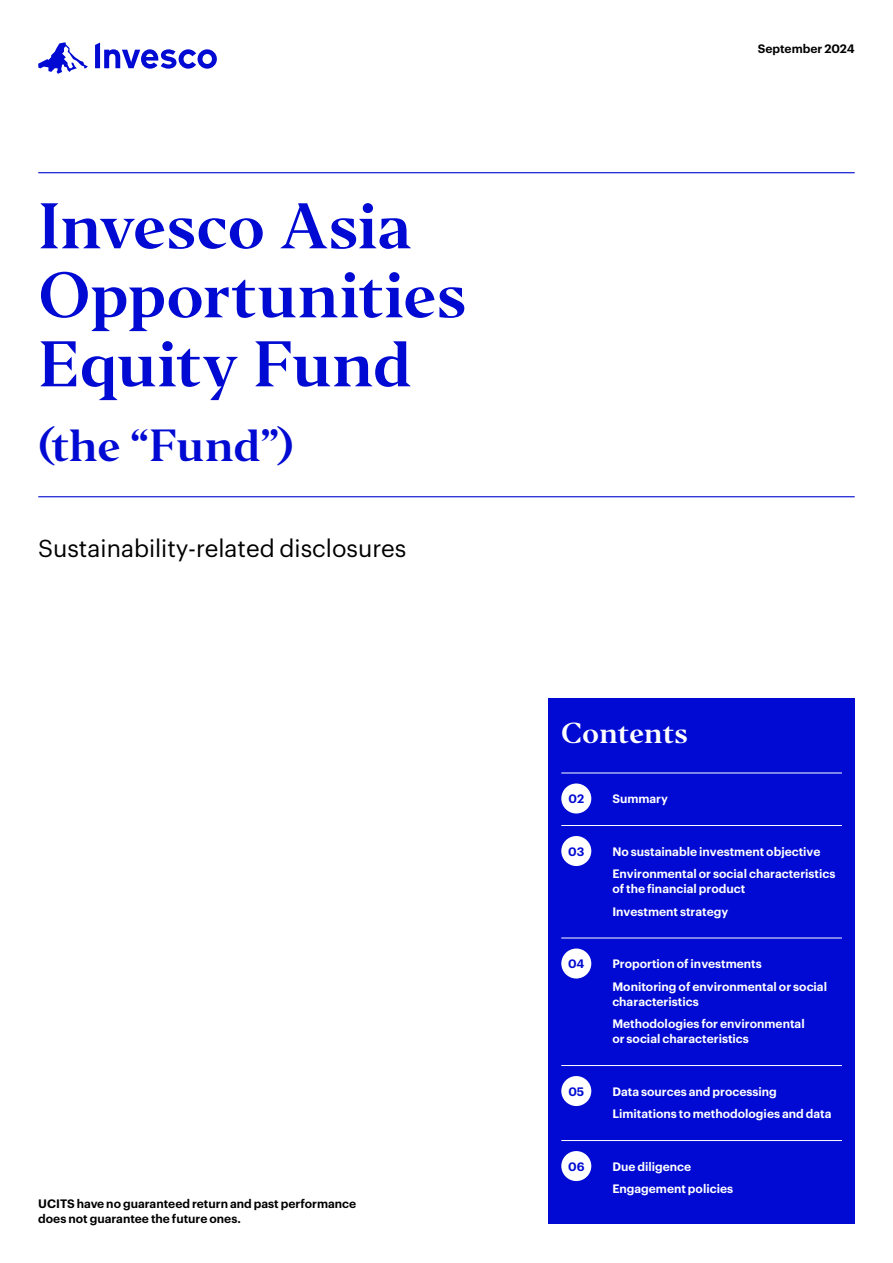
<style>
.page{position:relative;width:893px;height:1263px;background:#fff}
.page>*{position:absolute;margin:0;border:0;box-sizing:border-box;transform-origin:0 0}
.t1{font:60px/69px "Invesco Editor";letter-spacing:-.015em;color:#000ad2}
.t2{font:42px "Invesco Editor";letter-spacing:-.01em;color:#000ad2}
.t3{font:27px "Invesco Editor";color:#fff}
.t4{font:24px "Graphik";color:#000}
.t5{font:600 12px/22.5px "Graphik";color:#fff}
.t6{font:600 12px/15px "Graphik";color:#000}
.t7{font:600 12px "Graphik";color:#000ad2}
</style>
<div class="page">
<svg style="left:38px;top:43px;width:50px;height:31px"></svg>
<svg style="left:95px;top:43px;width:122px;height:26px"></svg>
<hr style="left:38px;top:172px;width:817px;height:1px;background:#000ad2">
<hr style="left:38px;top:496px;width:817px;height:1px;background:#000ad2">
<div style="left:549px;top:698px;width:306px;height:525px;background:#000ad2"></div>
<hr style="left:561px;top:773px;width:281px;height:1px;background:#fff">
<hr style="left:561px;top:825px;width:281px;height:1px;background:#fff">
<hr style="left:561px;top:938px;width:281px;height:1px;background:#fff">
<hr style="left:561px;top:1065px;width:281px;height:1px;background:#fff">
<hr style="left:561px;top:1140px;width:281px;height:1px;background:#fff">
<div style="left:561px;top:783px;width:30px;height:30px;background:#fff;border-radius:50%"></div>
<div style="left:561px;top:836px;width:30px;height:30px;background:#fff;border-radius:50%"></div>
<div style="left:561px;top:948px;width:30px;height:30px;background:#fff;border-radius:50%"></div>
<div style="left:561px;top:1076px;width:30px;height:30px;background:#fff;border-radius:50%"></div>
<div style="left:561px;top:1151px;width:30px;height:30px;background:#fff;border-radius:50%"></div>
<h1 class="t1" style="left:38px;top:192px;width:430px">Invesco Asia<br>Opportunities<br>Equity Fund</h1>
<h2 class="t2" style="left:38px;top:419px;width:257px">(the “Fund”)</h2>
<h3 class="t4" style="left:38px;top:531px;width:370px">Sustainability-related disclosures</h3>
<p class="t6" style="left:38px;top:1195px;width:319px">UCITS have no guaranteed return and past performance does not guarantee the future ones.</p>
<p class="t6" style="left:758px;top:40px;width:98px">September 2024</p>
<h3 class="t3" style="left:561px;top:716px;width:128px">Contents</h3>
<p class="t7" style="left:568px;top:790px;width:17px">02</p>
<p class="t5" style="left:612px;top:787px;width:57px">Summary</p>
<p class="t7" style="left:568px;top:842px;width:18px">03</p>
<p class="t5" style="left:612px;top:839px;width:225px">No sustainable investment objective<br>Environmental or social characteristics</p>
<p class="t5" style="left:612px;top:877px;width:134px">of the financial product<br>Investment strategy</p>
<p class="t7" style="left:568px;top:955px;width:18px">04</p>
<p class="t5" style="left:612px;top:952px;width:216px">Proportion of investments<br>Monitoring of environmental or social</p>
<p class="t5" style="left:612px;top:989px;width:194px">characteristics<br>Methodologies for environmental</p>
<p class="t5" style="left:612px;top:1027px;width:138px">or social characteristics</p>
<p class="t7" style="left:568px;top:1082px;width:17px">05</p>
<p class="t5" style="left:612px;top:1079px;width:221px">Data sources and processing<br>Limitations to methodologies and data</p>
<p class="t7" style="left:568px;top:1157px;width:18px">06</p>
<p class="t5" style="left:612px;top:1154px;width:122px">Due diligence<br>Engagement policies</p>
</div>
